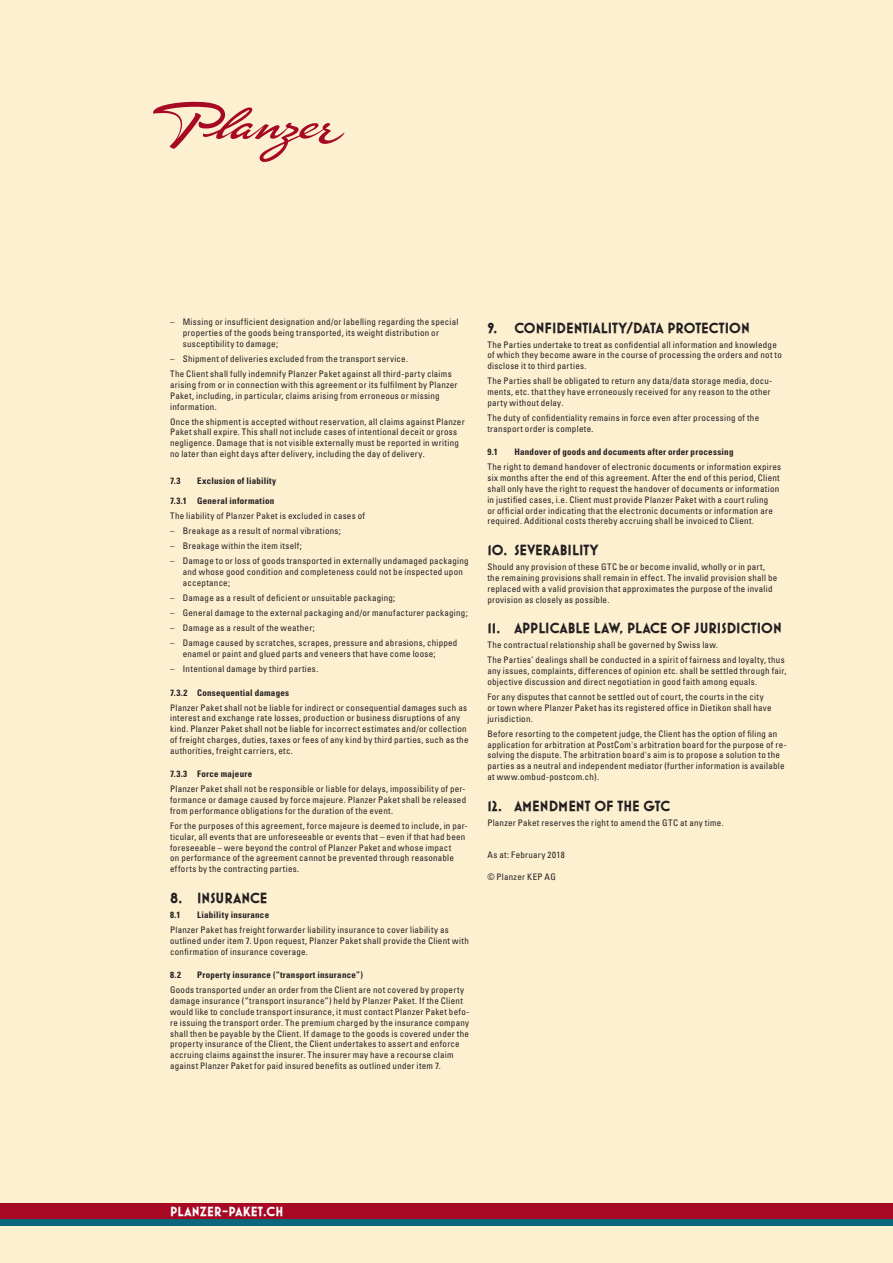
<style>
.page{position:relative;width:893px;height:1263px;background:#fdf0d1}
.page>*{position:absolute;margin:0;border:0;box-sizing:border-box;transform-origin:0 0}
.t1{font:700 15px "Mostra One";letter-spacing:.005em;color:#231f20}
.t2{font:700 13.5px "Mostra One";letter-spacing:.025em;color:#fff}
.t3{font:condensed 9px/10.8px "Univers LT Std";letter-spacing:.03em;color:#231f20}
.t4{font:700 condensed 9px "Univers LT Std";letter-spacing:.025em;color:#231f20}
</style>
<div class="page">
<div style="left:0;top:1219px;width:893px;height:7px;background:#0d677c"></div>
<div style="left:0;top:1203px;width:893px;height:16px;background:#a70824"></div>
<svg style="left:153px;top:102px;width:191px;height:60px"></svg>
<p class="t3" style="left:183px;top:317px;width:277px;text-indent:-13px">– Missing or insufficient designation and/or labelling regarding the special properties of the goods being transported, its weight distribution or susceptibility to damage;</p>
<p class="t3" style="left:170px;top:351px;width:283px;line-height:15px">– Shipment of deliveries excluded from the transport service.<br>The Client shall fully indemnify Planzer Paket against all third-party claims</p>
<p class="t3" style="left:170px;top:379px;width:289px">arising from or in connection with this agreement or its fulfilment by Planzer<br>Paket, including, in particular, claims arising from erroneous or missing information.</p>
<p class="t3" style="left:170px;top:416px;width:296px">Once the shipment is accepted without reservation, all claims against Planzer Paket shall expire. This shall not include cases of intentional deceit or gross negligence. Damage that is not visible externally must be reported in writing no later than eight days after delivery, including the day of delivery.</p>
<p class="t4" style="left:170px;top:475px;width:12px">7.3</p>
<p class="t4" style="left:197px;top:475px;width:81px">Exclusion of liability</p>
<p class="t4" style="left:170px;top:495px;width:106px">7.3.1 General information</p>
<p class="t3" style="left:170px;top:510px;width:196px">The liability of Planzer Paket is excluded in cases of</p>
<p class="t3" style="left:170px;top:525px;width:172px">– Breakage as a result of normal vibrations;</p>
<p class="t3" style="left:170px;top:540px;width:133px">– Breakage within the item itself;</p>
<p class="t3" style="left:183px;top:556px;width:287px;text-indent:-13px">– Damage to or loss of goods transported in externally undamaged packaging and whose good condition and completeness could not be inspected upon acceptance;</p>
<p class="t3" style="left:170px;top:592px;width:227px">– Damage as a result of deficient or unsuitable packaging;</p>
<p class="t3" style="left:170px;top:607px;width:299px">– General damage to the external packaging and/or manufacturer packaging;</p>
<p class="t3" style="left:170px;top:622px;width:146px">– Damage as a result of the weather;</p>
<p class="t3" style="left:183px;top:637px;width:276px;text-indent:-13px">– Damage caused by scratches, scrapes, pressure and abrasions, chipped enamel or paint and glued parts and veneers that have come loose;</p>
<p class="t3" style="left:170px;top:663px;width:150px">– Intentional damage by third parties.</p>
<p class="t4" style="left:170px;top:687px;width:121px">7.3.2 Consequential damages</p>
<p class="t3" style="left:170px;top:702px;width:300px">Planzer Paket shall not be liable for indirect or consequential damages such as interest and exchange rate losses, production or business disruptions of any kind. Planzer Paket shall not be liable for incorrect estimates and/or collection of freight charges, duties, taxes or fees of any kind by third parties, such as the authorities, freight carriers, etc.</p>
<p class="t4" style="left:170px;top:769px;width:84px">7.3.3 Force majeure</p>
<p class="t3" style="left:170px;top:784px;width:298px;text-align:justify">Planzer Paket shall not be responsible or liable for delays, impossibility of per&shy;formance or damage caused by force majeure. Planzer Paket shall be released from performance obligations for the duration of the event.</p>
<p class="t3" style="left:170px;top:820px;width:299px">For the purposes of this agreement, force majeure is deemed to include, in par&shy;ticular, all events that are unforeseeable or events that – even if that had been foreseeable – were beyond the control of Planzer Paket and whose impact<br>on performance of the agreement cannot be prevented through reasonable efforts by the contracting parties.</p>
<h1 class="t1" style="left:170px;top:889px;width:99px">8. INSURANCE</h1>
<p class="t4" style="left:170px;top:909px;width:12px">8.1</p>
<p class="t4" style="left:197px;top:909px;width:74px">Liability insurance</p>
<p class="t3" style="left:170px;top:924px;width:300px">Planzer Paket has freight forwarder liability insurance to cover liability as outlined under item 7. Upon request, Planzer Paket shall provide the Client with confirmation of insurance coverage.</p>
<p class="t4" style="left:170px;top:970px;width:12px">8.2</p>
<p class="t4" style="left:197px;top:970px;width:167px">Property insurance (“transport insurance”)</p>
<p class="t3" style="left:170px;top:985px;width:301px">Goods transported under an order from the Client are not covered by property damage insurance (“transport insurance”) held by Planzer Paket. If the Client would like to conclude transport insurance, it must contact Planzer Paket befo&shy;re issuing the transport order. The premium charged by the insurance company shall then be payable by the Client. If damage to the goods is covered under the property insurance of the Client, the Client undertakes to assert and enforce accruing claims against the insurer. The insurer may have a recourse claim against Planzer Paket for paid insured benefits as outlined under item 7.</p>
<h1 class="t1" style="left:487px;top:319px;width:264px">9. CONFIDENTIALITY/DATA PROTECTION</h1>
<p class="t3" style="left:487px;top:339px;width:296px">The Parties undertake to treat as confidential all information and knowledge of which they become aware in the course of processing the orders and not to disclose it to third parties.</p>
<p class="t3" style="left:487px;top:375px;width:286px">The Parties shall be obligated to return any data/data storage media, docu&shy;ments, etc. that they have erroneously received for any reason to the other party without delay.</p>
<p class="t3" style="left:487px;top:412px;width:273px">The duty of confidentiality remains in force even after processing of the transport order is complete.</p>
<p class="t4" style="left:487px;top:446px;width:12px">9.1</p>
<p class="t4" style="left:514px;top:446px;width:221px">Handover of goods and documents after order processing</p>
<p class="t3" style="left:487px;top:462px;width:295px">The right to demand handover of electronic documents or information expires six months after the end of this agreement. After the end of this period, Client shall only have the right to request the handover of documents or information in justified cases, i.e. Client must provide Planzer Paket with a court ruling<br>or official order indicating that the electronic documents or information are required. Additional costs thereby accruing shall be invoiced to Client.</p>
<h1 class="t1" style="left:487px;top:541px;width:113px">10. SEVERABILITY</h1>
<p class="t3" style="left:487px;top:561px;width:291px">Should any provision of these GTC be or become invalid, wholly or in part, the remaining provisions shall remain in effect. The invalid provision shall be replaced with a valid provision that approximates the purpose of the invalid provision as closely as possible.</p>
<h1 class="t1" style="left:487px;top:620px;width:296px">11. APPLICABLE LAW, PLACE OF JURISDICTION</h1>
<p class="t3" style="left:487px;top:637px;width:299px;line-height:15px">The contractual relationship shall be governed by Swiss law.<br>The Parties’ dealings shall be conducted in a spirit of fairness and loyalty, thus</p>
<p class="t3" style="left:487px;top:665px;width:300px">any issues, complaints, differences of opinion etc. shall be settled through fair, objective discussion and direct negotiation in good faith among equals.</p>
<p class="t3" style="left:487px;top:691px;width:286px">For any disputes that cannot be settled out of court, the courts in the city or town where Planzer Paket has its registered office in Dietikon shall have jurisdiction.</p>
<p class="t3" style="left:487px;top:728px;width:301px">Before resorting to the competent judge, the Client has the option of filing an application for arbitration at PostCom's arbitration board for the purpose of re&shy;solving the dispute. The arbitration board's aim is to propose a solution to the parties as a neutral and independent mediator (further information is available at www.ombud-postcom.ch).</p>
<h1 class="t1" style="left:487px;top:797px;width:184px">12. AMENDMENT OF THE GTC</h1>
<p class="t3" style="left:487px;top:817px;width:238px">Planzer Paket reserves the right to amend the GTC at any time.</p>
<p class="t3" style="left:487px;top:849px;width:79px">As at: February 2018</p>
<p class="t3" style="left:487px;top:871px;width:70px">© Planzer KEP AG</p>
<h2 class="t2" style="left:170px;top:1204px;width:115px">PLANZER-PAKET.CH</h2>
</div>
